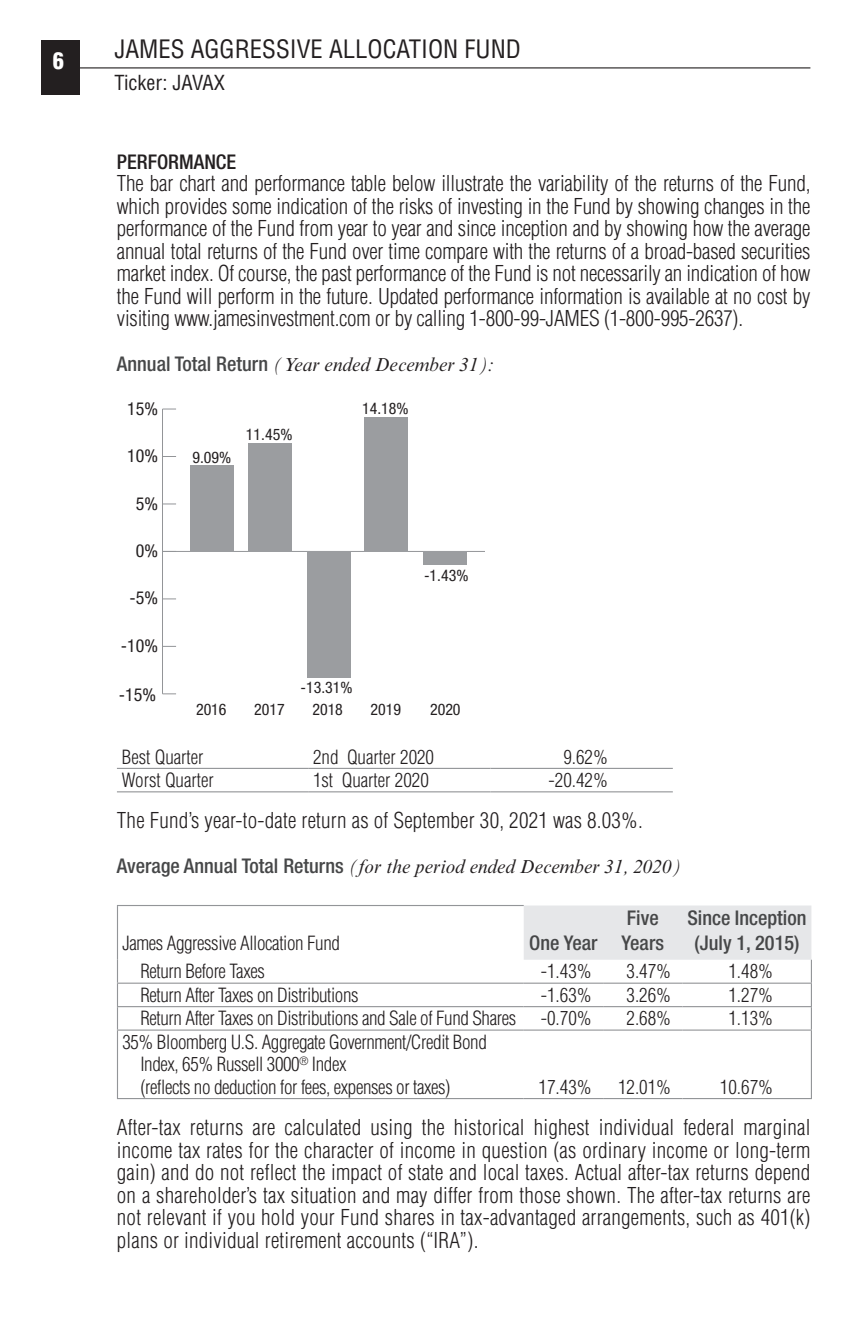
<style>
.page{position:relative;width:851px;height:1337px;background:#fff}
.page>*{position:absolute;margin:0;border:0;box-sizing:border-box;transform-origin:0 0}
.t1{font:condensed 24.75px "Helvetica LT Std";color:#231f20}
.t2{font:900 condensed 22.5px "Helvetica LT Std";color:#fff}
.t3{font:300 condensed 21.38px/22.5px "Helvetica LT Std";letter-spacing:.01em;color:#231f20;text-align:justify}
.t4{font:500 condensed 20.25px/24.8px "Helvetica Neue LT Std";color:#464748}
.t5{font:condensed 20.25px "Helvetica LT Std";color:#231f20}
.t6{font:500 condensed 20.25px "Helvetica Neue LT Std";color:#231f20}
.t7{font:300 condensed 19.12px/22.5px "Helvetica LT Std";letter-spacing:-.02em;color:#231f20}
.t8{font:italic 19.12px "Times New Roman MT Std";color:#231f20}
.t9{font:300 condensed 19.12px "Helvetica LT Std";color:#231f20}
.t10{font:condensed 18px "Helvetica Neue LT Std";color:#231f20}
.t11{font:condensed 15.97px "Helvetica Neue LT Std";color:#231f20}
.s1{font-family:"Helvetica Neue LT Std";font-weight:500;font-style:normal;font-stretch:condensed;font-size:20.25px;color:#464748}
</style>
<div class="page">
<div style="left:41px;top:41px;width:38px;height:54px;background:#231f20"></div>
<hr style="left:73px;top:67px;width:737px;height:1px;background:#231f20">
<hr style="left:117px;top:768px;width:191px;height:1px;background:#939598">
<hr style="left:308px;top:768px;width:182px;height:1px;background:#939598">
<hr style="left:490px;top:768px;width:183px;height:1px;background:#939598">
<hr style="left:117px;top:791px;width:191px;height:1px;background:#939598">
<hr style="left:308px;top:791px;width:182px;height:1px;background:#939598">
<hr style="left:490px;top:791px;width:183px;height:1px;background:#939598">
<div style="left:524px;top:905px;width:287px;height:54px;background:#e6e7e9"></div>
<hr style="left:117px;top:905px;width:407px;height:1px;background:#939598">
<hr style="left:117px;top:906px;width:1px;height:53px;background:#939598">
<svg style="left:117px;top:959px;width:1px;height:70px"></svg>
<hr style="left:117px;top:1030px;width:1px;height:68px;background:#939598">
<hr style="left:117px;top:982px;width:407px;height:1px;background:#939598">
<hr style="left:524px;top:982px;width:79px;height:1px;background:#939598">
<hr style="left:603px;top:982px;width:79px;height:1px;background:#939598">
<hr style="left:682px;top:982px;width:130px;height:1px;background:#939598">
<hr style="left:117px;top:1006px;width:407px;height:1px;background:#939598">
<hr style="left:524px;top:1006px;width:79px;height:1px;background:#939598">
<hr style="left:603px;top:1006px;width:79px;height:1px;background:#939598">
<hr style="left:682px;top:1006px;width:130px;height:1px;background:#939598">
<hr style="left:117px;top:1029px;width:407px;height:1px;background:#939598">
<hr style="left:524px;top:1029px;width:79px;height:1px;background:#939598">
<hr style="left:603px;top:1029px;width:79px;height:1px;background:#939598">
<hr style="left:682px;top:1029px;width:130px;height:1px;background:#939598">
<hr style="left:117px;top:1098px;width:407px;height:1px;background:#939598">
<hr style="left:524px;top:1098px;width:79px;height:1px;background:#939598">
<hr style="left:603px;top:1098px;width:79px;height:1px;background:#939598">
<hr style="left:682px;top:1098px;width:130px;height:1px;background:#939598">
<hr style="left:810px;top:959px;width:2px;height:23px;background:#939598">
<hr style="left:810px;top:983px;width:2px;height:23px;background:#939598">
<hr style="left:810px;top:1007px;width:2px;height:22px;background:#939598">
<hr style="left:810px;top:1030px;width:2px;height:68px;background:#939598">
<hr style="left:162px;top:551px;width:323px;height:1px;background:#939598">
<hr style="left:162px;top:409px;width:1px;height:285px;background:#939598">
<svg style="left:163px;top:693px;width:13px;height:1px"></svg>
<svg style="left:163px;top:646px;width:13px;height:1px"></svg>
<svg style="left:163px;top:598px;width:13px;height:1px"></svg>
<svg style="left:163px;top:503px;width:13px;height:1px"></svg>
<svg style="left:163px;top:456px;width:13px;height:1px"></svg>
<svg style="left:162px;top:408px;width:14px;height:1px"></svg>
<div style="left:190px;top:465px;width:44px;height:86px;background:#9b9da0"></div>
<div style="left:248px;top:443px;width:44px;height:108px;background:#9b9da0"></div>
<div style="left:307px;top:551px;width:43px;height:127px;background:#9b9da0"></div>
<div style="left:364px;top:417px;width:43px;height:134px;background:#9b9da0"></div>
<div style="left:423px;top:551px;width:44px;height:14px;background:#9b9da0"></div>
<p class="t2" style="left:53px;top:46px;width:13px">6</p>
<p class="t1" style="left:114px;top:34px;width:408px">JAMES AGGRESSIVE ALLOCATION FUND</p>
<p class="t5" style="left:114px;top:70px;width:112px">Ticker: JAVAX</p>
<p class="t6" style="left:117px;top:149px;width:121px">PERFORMANCE</p>
<p class="t3" style="left:117px;top:172px;width:695px">The bar chart and performance table below illustrate the variability of the returns of the Fund, which provides some indication of the risks of investing in the Fund by showing changes in the performance of the Fund from year to year and since inception and by showing how the average annual total returns of the Fund over time compare with the returns of a broad-based securities market index. Of course, the past performance of the Fund is not necessarily an indication of how the Fund will perform in the future. Updated performance information is available at no cost by visiting www.jamesinvestment.com or by calling 1-800-99-JAMES (1-800-995-2637).</p>
<p class="t8" style="left:117px;top:354px;width:379px"><span class="s1">Annual Total Return</span> (Year ended December 31):</p>
<p class="t10" style="left:127px;top:398px;width:32px">15%</p>
<p class="t10" style="left:127px;top:445px;width:32px">10%</p>
<p class="t10" style="left:136px;top:493px;width:24px">5%</p>
<p class="t10" style="left:136px;top:540px;width:24px">0%</p>
<p class="t10" style="left:129px;top:588px;width:30px">-5%</p>
<p class="t10" style="left:121px;top:635px;width:39px">-10%</p>
<p class="t10" style="left:119px;top:684px;width:39px">-15%</p>
<p class="t11" style="left:192px;top:448px;width:40px">9.09%</p>
<p class="t11" style="left:246px;top:425px;width:48px">11.45%</p>
<p class="t11" style="left:362px;top:399px;width:48px">14.18%</p>
<p class="t11" style="left:300px;top:678px;width:54px">-13.31%</p>
<p class="t11" style="left:424px;top:566px;width:46px">-1.43%</p>
<p class="t11" style="left:196px;top:700px;width:32px">2016</p>
<p class="t11" style="left:254px;top:700px;width:32px">2017</p>
<p class="t11" style="left:312px;top:700px;width:32px">2018</p>
<p class="t11" style="left:370px;top:700px;width:32px">2019</p>
<p class="t11" style="left:430px;top:700px;width:32px">2020</p>
<p class="t9" style="left:122px;top:744px;width:83px">Best Quarter</p>
<p class="t9" style="left:313px;top:744px;width:123px">2nd Quarter 2020</p>
<p class="t7" style="left:563px;top:745px;width:46px">9.62%</p>
<p class="t9" style="left:122px;top:768px;width:94px">Worst Quarter</p>
<p class="t9" style="left:313px;top:768px;width:117px">1st Quarter 2020</p>
<p class="t7" style="left:548px;top:768px;width:61px">-20.42%</p>
<p class="t3" style="left:117px;top:809px;width:527px">The Fund’s year-to-date return as of September 30, 2021 was 8.03%.</p>
<p class="t8" style="left:117px;top:856px;width:566px"><span class="s1">Average Annual Total Returns</span> (for the period ended December 31, 2020)</p>
<p class="t7" style="left:122px;top:931px;width:219px">James Aggressive Allocation Fund</p>
<p class="t4" style="left:529px;top:930px;width:70px">One Year</p>
<p class="t4" style="left:621px;top:905px;width:44px">Five<br>Years</p>
<p class="t4" style="left:687px;top:905px;width:121px;text-align:center">Since Inception (July 1, 2015)</p>
<p class="t7" style="left:140px;top:960px;width:126px">Return Before Taxes</p>
<p class="t7" style="left:540px;top:960px;width:52px">-1.43%</p>
<p class="t7" style="left:626px;top:960px;width:46px">3.47%</p>
<p class="t7" style="left:728px;top:960px;width:46px">1.48%</p>
<p class="t7" style="left:140px;top:983px;width:220px">Return After Taxes on Distributions</p>
<p class="t7" style="left:540px;top:983px;width:52px">-1.63%</p>
<p class="t7" style="left:626px;top:983px;width:46px">3.26%</p>
<p class="t7" style="left:728px;top:983px;width:46px">1.27%</p>
<p class="t7" style="left:140px;top:1007px;width:377px">Return After Taxes on Distributions and Sale of Fund Shares</p>
<p class="t7" style="left:540px;top:1007px;width:52px">-0.70%</p>
<p class="t7" style="left:626px;top:1007px;width:46px">2.68%</p>
<p class="t7" style="left:728px;top:1007px;width:46px">1.13%</p>
<p class="t7" style="left:140px;top:1030px;width:348px;text-indent:-18px">35% Bloomberg U.S. Aggregate Government/Credit Bond<br>Index, 65% Russell 3000<sup>®</sup> Index<br>(reflects no deduction for fees, expenses or taxes)</p>
<p class="t7" style="left:538px;top:1075px;width:55px">17.43%</p>
<p class="t7" style="left:618px;top:1075px;width:55px">12.01%</p>
<p class="t7" style="left:720px;top:1075px;width:55px">10.67%</p>
<p class="t3" style="left:117px;top:1116px;width:695px">After-tax returns are calculated using the historical highest individual federal marginal income tax rates for the character of income in question (as ordinary income or long-term gain) and do not reflect the impact of state and local taxes. Actual after-tax returns depend on a shareholder’s tax situation and may differ from those shown. The after-tax returns are not relevant if you hold your Fund shares in tax-advantaged arrangements, such as 401(k) plans or individual retirement accounts (“IRA”).</p>
</div>
